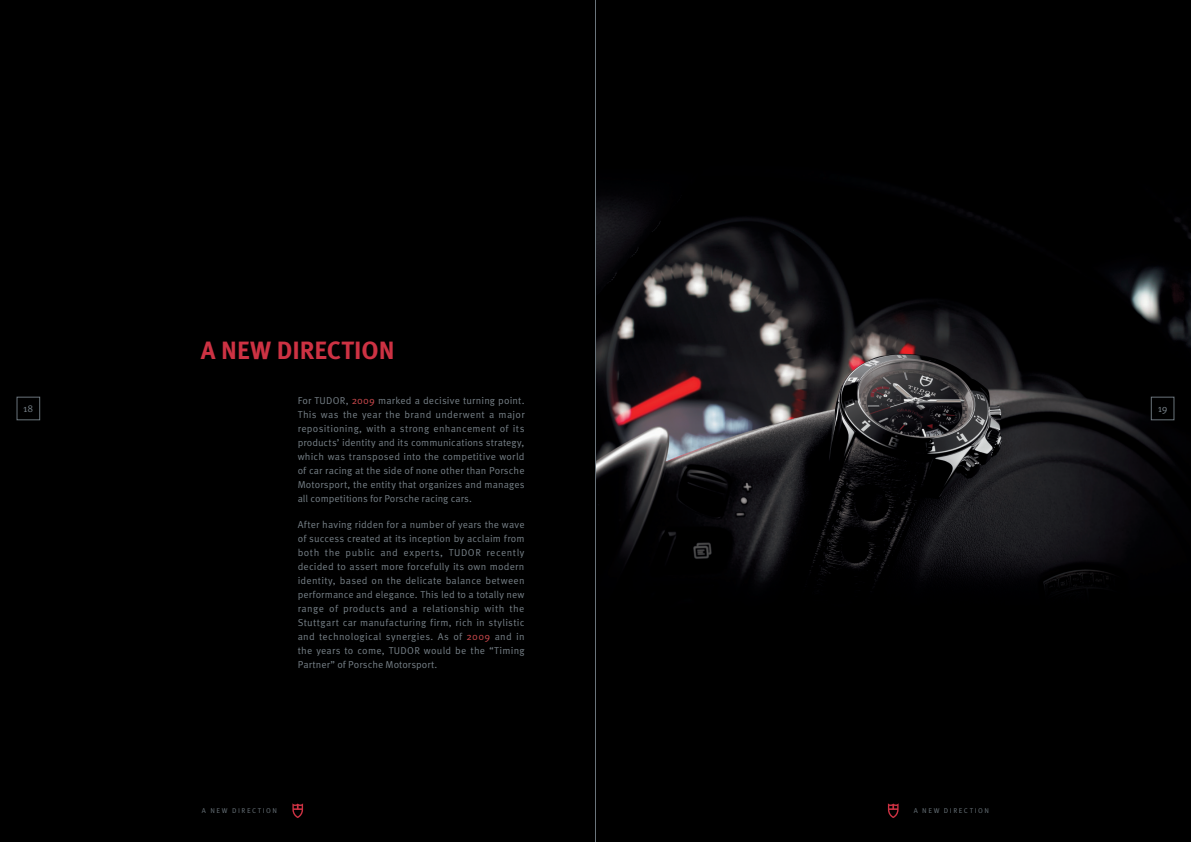
<style>
.page{position:relative;width:1191px;height:842px;background:#fff}
.page>*{position:absolute;margin:0;border:0;box-sizing:border-box;transform-origin:0 0}
.t1{font:700 25px "Meta OT";letter-spacing:-.005em;color:#cd3243}
.t2{font:10px/14px "Meta OT";letter-spacing:.005em;color:#768087;text-align:justify}
.t3{font:7px "Meta OT";letter-spacing:.225em;color:#6a747b}
.s1{color:#d14b4f}
</style>
<div class="page">
<div style="left:0;top:0;width:595px;height:842px;background:#000"></div>
<img style="left:596px;top:0;width:595px;height:842px">
<div style="left:17px;top:397px;width:23px;height:23px;border:1px solid #6a747b"></div>
<div style="left:1151px;top:397px;width:23px;height:23px;border:1px solid #6a747b"></div>
<svg style="left:292px;top:803px;width:11px;height:15px"></svg>
<svg style="left:888px;top:803px;width:10px;height:15px"></svg>
<hr style="left:595px;top:0;width:1px;height:842px;background:#6a747b">
<h1 class="t1" style="left:201px;top:335px;width:195px">A NEW DIRECTION</h1>
<p class="t2" style="left:298px;top:394px;width:228px">For TUDOR, <span class="s1">2009</span> marked a decisive turning point.<br>This was the year the brand underwent a major repositioning, with a strong enhancement of its products’ identity and its communications strategy, which was transposed into the competitive world of car racing at the side of none other than Porsche Motorsport, the entity that organizes and manages all competitions for Porsche racing cars.</p>
<p class="t2" style="left:298px;top:517px;width:228px">After having ridden for a number of years the wave of success created at its inception by acclaim from both the public and experts, TUDOR recently decided to assert more forcefully its own modern identity, based on the delicate balance between performance and elegance. This led to a totally new range of products and a relationship with the Stuttgart car manufacturing firm, rich in stylistic and technological synergies. As of <span class="s1">2009</span> and in the years to come, TUDOR would be the “Timing Partner” of Porsche Motorsport.</p>
<p class="t2" style="left:23px;top:402px;width:12px">18</p>
<p class="t2" style="left:1157px;top:402px;width:11px">19</p>
<p class="t3" style="left:202px;top:807px;width:77px">A NEW DIRECTION</p>
<p class="t3" style="left:913px;top:807px;width:77px">A NEW DIRECTION</p>
</div>
